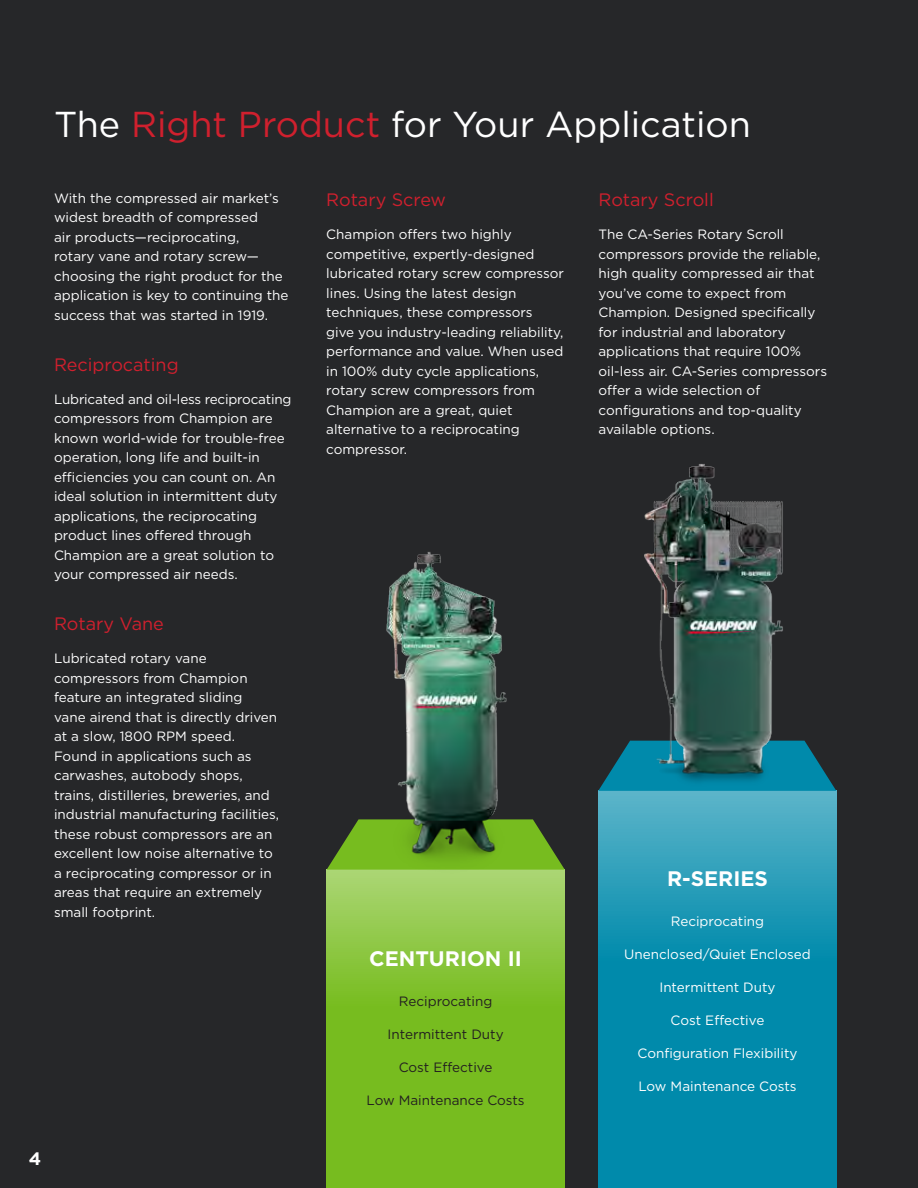
<style>
.page{position:relative;width:918px;height:1188px;background:#262729}
.page>*{position:absolute;margin:0;border:0;box-sizing:border-box;transform-origin:0 0}
.t1{font:36px "Gotham";color:#fff}
.t2{font:700 21px "Gotham";color:#fff}
.t3{font:18px "Gotham";color:#d0202e}
.t4{font:700 18px "Gotham";color:#fff}
.t5{font:13.5px/19.5px "Gotham";color:#fff}
.t6{font:13.5px "Gotham";color:#231f20}
.s1{color:#d0202e}
</style>
<div class="page">
<svg style="left:327px;top:870px;width:238px;height:318px;background:#81c130"></svg>
<svg style="left:327px;top:819px;width:238px;height:51px"></svg>
<svg style="left:598px;top:791px;width:238px;height:397px;background:#1393b1"></svg>
<svg style="left:598px;top:741px;width:238px;height:50px"></svg>
<img style="left:376px;top:551px;width:142px;height:327px">
<img style="left:631px;top:464px;width:173px;height:329px">
<h1 class="t1" style="left:54px;top:101px;width:698px">The <span class="s1">Right Product</span> for Your Application</h1>
<p class="t5" style="left:54px;top:188px;width:236px">With the compressed air market’s widest breadth of compressed<br>air products—reciprocating,<br>rotary vane and rotary screw— choosing the right product for the application is key to continuing the success that was started in 1919.</p>
<h3 class="t3" style="left:54px;top:353px;width:126px">Reciprocating</h3>
<p class="t5" style="left:54px;top:389px;width:239px">Lubricated and oil-less reciprocating compressors from Champion are known world-wide for trouble-free operation, long life and built-in efficiencies you can count on. An ideal solution in intermittent duty applications, the reciprocating product lines offered through Champion are a great solution to your compressed air needs.</p>
<h3 class="t3" style="left:54px;top:612px;width:111px">Rotary Vane</h3>
<p class="t5" style="left:54px;top:648px;width:227px">Lubricated rotary vane compressors from Champion feature an integrated sliding<br>vane airend that is directly driven at a slow, 1800 RPM speed.<br>Found in applications such as carwashes, autobody shops, trains, distilleries, breweries, and industrial manufacturing facilities, these robust compressors are an excellent low noise alternative to a reciprocating compressor or in areas that require an extremely small footprint.</p>
<h3 class="t4" style="left:29px;top:1147px;width:14px">4</h3>
<h3 class="t3" style="left:326px;top:188px;width:121px">Rotary Screw</h3>
<p class="t5" style="left:326px;top:224px;width:239px">Champion offers two highly competitive, expertly-designed lubricated rotary screw compressor lines. Using the latest design techniques, these compressors<br>give you industry-leading reliability, performance and value. When used in 100% duty cycle applications, rotary screw compressors from<br>Champion are a great, quiet alternative to a reciprocating compressor.</p>
<h3 class="t3" style="left:598px;top:188px;width:117px">Rotary Scroll</h3>
<p class="t5" style="left:598px;top:224px;width:230px">The CA-Series Rotary Scroll compressors provide the reliable, high quality compressed air that you’ve come to expect from<br>Champion. Designed specifically for industrial and laboratory applications that require 100% oil-less air. CA-Series compressors offer a wide selection of configurations and top-quality available options.</p>
<h2 class="t2" style="left:369px;top:945px;width:154px">CENTURION II</h2>
<p class="t6" style="left:399px;top:993px;width:95px">Reciprocating</p>
<p class="t6" style="left:388px;top:1026px;width:118px">Intermittent Duty</p>
<p class="t6" style="left:399px;top:1059px;width:95px">Cost Effective</p>
<p class="t6" style="left:366px;top:1092px;width:160px">Low Maintenance Costs</p>
<h2 class="t2" style="left:667px;top:865px;width:103px">R-SERIES</h2>
<p class="t5" style="left:671px;top:911px;width:95px">Reciprocating</p>
<p class="t5" style="left:624px;top:944px;width:188px">Unenclosed/Quiet Enclosed</p>
<p class="t5" style="left:659px;top:977px;width:118px">Intermittent Duty</p>
<p class="t5" style="left:671px;top:1010px;width:95px">Cost Effective</p>
<p class="t5" style="left:638px;top:1043px;width:161px">Configuration Flexibility</p>
<p class="t5" style="left:638px;top:1076px;width:160px">Low Maintenance Costs</p>
</div>
